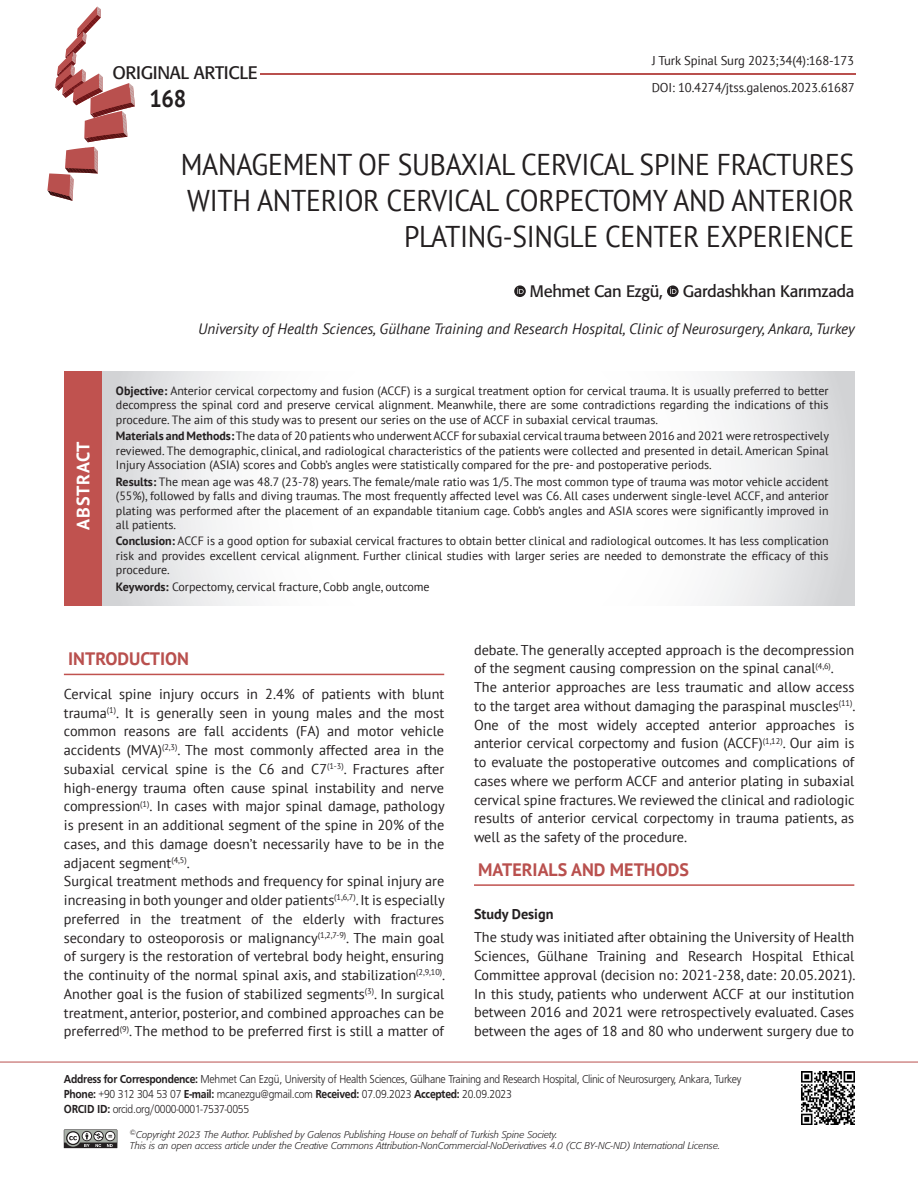
<style>
.page{position:relative;width:918px;height:1188px;background:#fff}
.page>*{position:absolute;margin:0;border:0;box-sizing:border-box;transform-origin:0 0}
._1__BASLIK{font:30px/36px "PT Sans";letter-spacing:-.01em;color:#231f20;text-align:right;scale:.92 1}
.t1{font:700 24px "PT Sans";color:#231f20;scale:.92 1}
.ANA_BASLIK{font:700 18px "PT Sans";color:#b9504e}
.t2{font:18px "Formata Tr";letter-spacing:-.015em;color:#231f20}
.ABSTRACT_BASLIK{font:700 18px "PT Sans";letter-spacing:.05em;color:#fff}
.YAZARLAR{font:16.5px "Formata Tr";letter-spacing:-.02em;color:#231f20}
.KURUMLAR{font:italic 15px "PT Sans";color:#231f20}
.YAZI{font:14.25px/18.8px "PT Sans";color:#231f20;text-align:justify}
.ARA_BASLIK{font:700 14.25px "PT Sans";color:#231f20}
.DOİ{font:12.75px "PT Sans";letter-spacing:-.01em;color:#231f20}
.SAYFA_NO-C{font:12.75px "PT Sans";letter-spacing:-.01em;color:#231f20}
.OZET{font:12px/14.4px "PT Sans";color:#231f20;text-align:justify}
.ADRES{font:12px "Frugal Normal Tr";letter-spacing:-.025em;color:#231f20;scale:.9 1}
.t3{font:9.75px/11.2px "Formata Light Ita Tr";color:#231f20}
.s1{font-weight:700}
.s2{font-family:"Frugal Bold Tr"}
</style>
<div class="page">
<svg style="left:47px;top:7px;width:88px;height:194px"></svg>
<hr style="left:260px;top:73px;width:595px;height:1px;background:#b9504e">
<svg style="left:64px;top:1129px;width:53px;height:19px"></svg>
<svg style="left:514px;top:285px;width:12px;height:12px"></svg>
<svg style="left:517px;top:288px;width:7px;height:6px"></svg>
<svg style="left:667px;top:285px;width:12px;height:12px"></svg>
<svg style="left:670px;top:288px;width:6px;height:6px"></svg>
<svg style="left:101px;top:371px;width:753px;height:235px"></svg>
<hr style="left:0;top:1062px;width:918px;height:1px;background:#b9504e">
<hr style="left:64px;top:674px;width:380px;height:1px;background:#c0524f">
<hr style="left:474px;top:884px;width:380px;height:2px;background:#c0524f">
<img style="left:801px;top:1071px;width:53px;height:53px">
<div style="left:64px;top:371px;width:37px;height:235px;background:#c0524f"></div>
<p class="t2" style="left:112px;top:62px;width:147px">ORIGINAL ARTICLE</p>
<h2 class="t1" style="left:149px;top:83px;width:42px">168</h2>
<p class="SAYFA_NO-C" style="left:652px;top:52px;width:204px">J Turk Spinal Surg 2023;34(4):168-173</p>
<p class="DOİ" style="left:652px;top:79px;width:205px">DOI: 10.4274/jtss.galenos.2023.61687</p>
<p class="ABSTRACT_BASLIK" style="left:71px;top:530px;width:90px;rotate:-90deg">ABSTRACT</p>
<p class="_1__BASLIK" style="left:181px;top:146px;width:734px">MANAGEMENT OF SUBAXIAL CERVICAL SPINE FRACTURES<br>WITH ANTERIOR CERVICAL CORPECTOMY AND ANTERIOR<br>PLATING-SINGLE CENTER EXPERIENCE</p>
<p class="YAZARLAR" style="left:530px;top:281px;width:326px">Mehmet Can Ezgü, Gardashkhan Karımzada</p>
<p class="KURUMLAR" style="left:198px;top:319px;width:658px">University of Health Sciences, Gülhane Training and Research Hospital, Clinic of Neurosurgery, Ankara, Turkey</p>
<p class="OZET" style="left:116px;top:383px;width:714px"><span class="s1">Objective:</span> Anterior cervical corpectomy and fusion (ACCF) is a surgical treatment option for cervical trauma. It is usually preferred to better decompress the spinal cord and preserve cervical alignment. Meanwhile, there are some contradictions regarding the indications of this procedure. The aim of this study was to present our series on the use of ACCF in subaxial cervical traumas.</p>
<p class="OZET" style="left:116px;top:429px;width:715px"><span class="s1">Materials and Methods:</span> The data of 20 patients who underwent ACCF for subaxial cervical trauma between 2016 and 2021 were retrospectively reviewed. The demographic, clinical, and radiological characteristics of the patients were collected and presented in detail. American Spinal Injury Association (ASIA) scores and Cobb’s angles were statistically compared for the pre- and postoperative periods.</p>
<p class="OZET" style="left:116px;top:474px;width:714px"><span class="s1">Results:</span> The mean age was 48.7 (23-78) years. The female/male ratio was 1/5. The most common type of trauma was motor vehicle accident (55%), followed by falls and diving traumas. The most frequently affected level was C6. All cases underwent single-level ACCF, and anterior plating was performed after the placement of an expandable titanium cage. Cobb’s angles and ASIA scores were significantly improved in all patients.</p>
<p class="OZET" style="left:116px;top:534px;width:714px"><span class="s1">Conclusion:</span> ACCF is a good option for subaxial cervical fractures to obtain better clinical and radiological outcomes. It has less complication risk and provides excellent cervical alignment. Further clinical studies with larger series are needed to demonstrate the efficacy of this procedure.</p>
<p class="OZET" style="left:116px;top:579px;width:315px"><span class="s1">Keywords:</span> Corpectomy, cervical fracture, Cobb angle, outcome</p>
<p class="ANA_BASLIK" style="left:68px;top:647px;width:122px">INTRODUCTION</p>
<p class="YAZI" style="left:64px;top:684px;width:382px">Cervical spine injury occurs in 2.4% of patients with blunt trauma<sup>(1)</sup>. It is generally seen in young males and the most common reasons are fall accidents (FA) and motor vehicle accidents (MVA)<sup>(2,3)</sup>. The most commonly affected area in the subaxial cervical spine is the C6 and C7<sup>(1-3)</sup>. Fractures after high-energy trauma often cause spinal instability and nerve compression<sup>(1)</sup>. In cases with major spinal damage, pathology is present in an additional segment of the spine in 20% of the cases, and this damage doesn’t necessarily have to be in the adjacent segment<sup>(4,5)</sup>.</p>
<p class="YAZI" style="left:64px;top:872px;width:383px">Surgical treatment methods and frequency for spinal injury are increasing in both younger and older patients<sup>(1,6,7)</sup>. It is especially preferred in the treatment of the elderly with fractures secondary to osteoporosis or malignancy<sup>(1,2,7-9)</sup>. The main goal of surgery is the restoration of vertebral body height, ensuring the continuity of the normal spinal axis, and stabilization<sup>(2,9,10)</sup>.<br>Another goal is the fusion of stabilized segments<sup>(3)</sup>. In surgical treatment, anterior, posterior, and combined approaches can be preferred<sup>(9)</sup>. The method to be preferred first is still a matter of</p>
<p class="YAZI" style="left:474px;top:640px;width:382px">debate. The generally accepted approach is the decompression of the segment causing compression on the spinal canal<sup>(4,6)</sup>.</p>
<p class="YAZI" style="left:474px;top:677px;width:383px">The anterior approaches are less traumatic and allow access to the target area without damaging the paraspinal muscles<sup>(11)</sup>.<br>One of the most widely accepted anterior approaches is anterior cervical corpectomy and fusion (ACCF)<sup>(1,12)</sup>. Our aim is to evaluate the postoperative outcomes and complications of cases where we perform ACCF and anterior plating in subaxial cervical spine fractures. We reviewed the clinical and radiologic results of anterior cervical corpectomy in trauma patients, as well as the safety of the procedure.</p>
<p class="ANA_BASLIK" style="left:478px;top:858px;width:212px">MATERIALS AND METHODS</p>
<p class="ARA_BASLIK" style="left:474px;top:905px;width:81px">Study Design</p>
<p class="YAZI" style="left:474px;top:928px;width:383px">The study was initiated after obtaining the University of Health Sciences, Gülhane Training and Research Hospital Ethical Committee approval (decision no: 2021-238, date: 20.05.2021).<br>In this study, patients who underwent ACCF at our institution between 2016 and 2021 were retrospectively evaluated. Cases between the ages of 18 and 80 who underwent surgery due to</p>
<p class="ADRES" style="left:64px;top:1073px;width:754px"><span class="s2">Address for Correspondence:</span> Mehmet Can Ezgü, University of Health Sciences, Gülhane Training and Research Hospital, Clinic of Neurosurgery, Ankara, Turkey</p>
<p class="ADRES" style="left:64px;top:1088px;width:499px"><span class="s2">Phone:</span> +90 312 304 53 07 <span class="s2">E-mail:</span> mcanezgu@gmail.com <span class="s2">Received:</span> 07.09.2023 <span class="s2">Accepted:</span> 20.09.2023</p>
<p class="ADRES" style="left:64px;top:1103px;width:207px"><span class="s2">ORCID ID:</span> orcid.org/0000-0001-7537-0055</p>
<p class="t3" style="left:130px;top:1129px;width:592px"><sup>©</sup>Copyright 2023 The Author. Published by Galenos Publishing House on behalf of Turkish Spine Society.<br>This is an open access article under the Creative Commons Attribution-NonCommercial-NoDerivatives 4.0 (CC BY-NC-ND) International License.</p>
</div>
